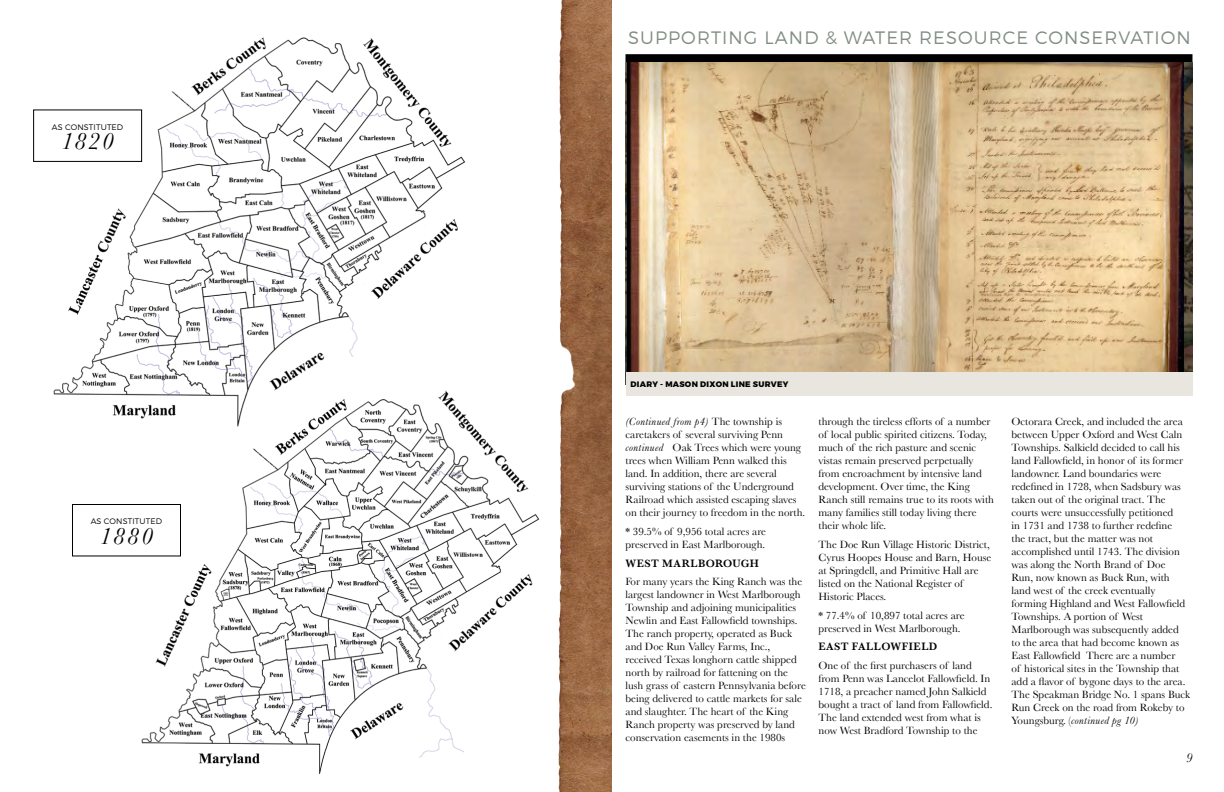
<style>
.page{position:relative;width:1224px;height:792px;background:#fff}
.page>*{position:absolute;margin:0;border:0;box-sizing:border-box;transform-origin:0 0}
.t1{font:italic 24px "Baskerville";letter-spacing:.075em;color:#000}
.t2{font:300 18px "Montserrat";letter-spacing:.06em;color:#818d83}
.t3{font:italic 13px "Baskerville";color:#000}
.t4{font:11px/13px "Baskerville";color:#000}
.t5{font:600 11px "Baskerville";letter-spacing:.03em;color:#000}
.t6{font:300 8px "Montserrat";letter-spacing:.02em;color:#000}
.t7{font:800 8px "Montserrat";letter-spacing:.035em;color:#000}
.s1{font-style:italic}
</style>
<div class="page">
<div style="left:626px;top:54px;width:566px;height:8px;background:#000"></div>
<img style="left:626px;top:63px;width:566px;height:310px">
<img style="left:68px;top:37px;width:397px;height:315px">
<img style="left:53px;top:352px;width:487px;height:422px">
<div style="left:33px;top:109px;width:109px;height:53px;border:1px solid #000"></div>
<div style="left:72px;top:504px;width:109px;height:52px;border:1px solid #000"></div>
<img style="left:558px;top:0;width:54px;height:792px">
<div style="left:626px;top:373px;width:567px;height:23px;background:#e8e6de"></div>
<p class="t6" style="left:52px;top:122px;width:73px">AS CONSTITUTED</p>
<h1 class="t1" style="left:61px;top:127px;width:54px">1820</h1>
<p class="t6" style="left:91px;top:516px;width:73px">AS CONSTITUTED</p>
<h1 class="t1" style="left:100px;top:522px;width:55px">1880</h1>
<h2 class="t2" style="left:628px;top:27px;width:564px">SUPPORTING LAND &amp; WATER R ESOURCE CONSERVATION</h2>
<p class="t7" style="left:631px;top:379px;width:7px">DIAR</p>
<p class="t7" style="left:652px;top:379px;width:138px">Y - MASON DIXON LINE SURVEY</p>
<p class="t4" style="left:626px;top:415px;width:181px"><span class="s1">(Continued from p4)</span> The township is caretakers of several surviving Penn <span class="s1">continued</span> Oak Trees which were young trees when William Penn walked this land. In addition, there are several surviving stations of the Underground Railroad which assisted escaping slaves on their journey to freedom in the north.</p>
<p class="t4" style="left:626px;top:525px;width:142px">* 39.5% of 9,956 total acres are preserved in East Marlborough.</p>
<p class="t5" style="left:626px;top:556px;width:135px">WEST MARLBOROUGH</p>
<p class="t4" style="left:626px;top:575px;width:182px">For many years the King Ranch was the largest landowner in West Marlborough Township and adjoining municipalities Newlin and East Fallowfield townships.<br>The ranch property, operated as Buck and Doe Run Valley Farms, Inc., received Texas longhorn cattle shipped north by railroad for fattening on the lush grass of eastern Pennsylvania before being delivered to cattle markets for sale and slaughter. The heart of the King Ranch property was preserved by land conservation easements in the 1980s</p>
<p class="t4" style="left:819px;top:415px;width:177px">through the tireless efforts of a number of local public spirited citizens. Today, much of the rich pasture and scenic vistas remain preserved perpetually from encroachment by intensive land development. Over time, the King Ranch still remains true to its roots with many families still today living there their whole life.</p>
<p class="t4" style="left:819px;top:538px;width:174px">The Doe Run Village Historic District,<br>Cyrus Hoopes House and Barn, House at Springdell, and Primitive Hall are listed on the National Register of<br>Historic Places.</p>
<p class="t4" style="left:819px;top:608px;width:148px">* 77.4% of 10,897 total acres are preserved in West Marlborough.</p>
<p class="t5" style="left:819px;top:640px;width:120px">EAST FALLOWFIELD</p>
<p class="t4" style="left:819px;top:659px;width:175px">One of the first purchasers of land from Penn was Lancelot Fallowfield. In 1718, a preacher named John Salkield bought a tract of land from Fallowfield.<br>The land extended west from what is now West Bradford Township to the</p>
<p class="t4" style="left:1012px;top:415px;width:180px">Octorara Creek, and included the area between Upper Oxford and West Caln Townships. Salkield decided to call his land Fallowfield, in honor of its former landowner. Land boundaries were redefined in 1728, when Sadsbury was taken out of the original tract. The courts were unsuccessfully petitioned<br>in 1731 and 1738 to further redefine<br>the tract, but the matter was not accomplished until 1743. The division was along the North Brand of Doe<br>Run, now known as Buck Run, with land west of the creek eventually forming Highland and West Fallowfield Townships. A portion of West Marlborough was subsequently added to the area that had become known as East Fallowfield There are a number<br>of historical sites in the Township that add a flavor of bygone days to the area.<br>The Speakman Bridge No. 1 spans Buck Run Creek on the road from Rokeby to Youngsburg. (<span class="s1">continued pg 10)</span></p>
<p class="t3" style="left:1186px;top:750px;width:8px">9</p>
</div>
